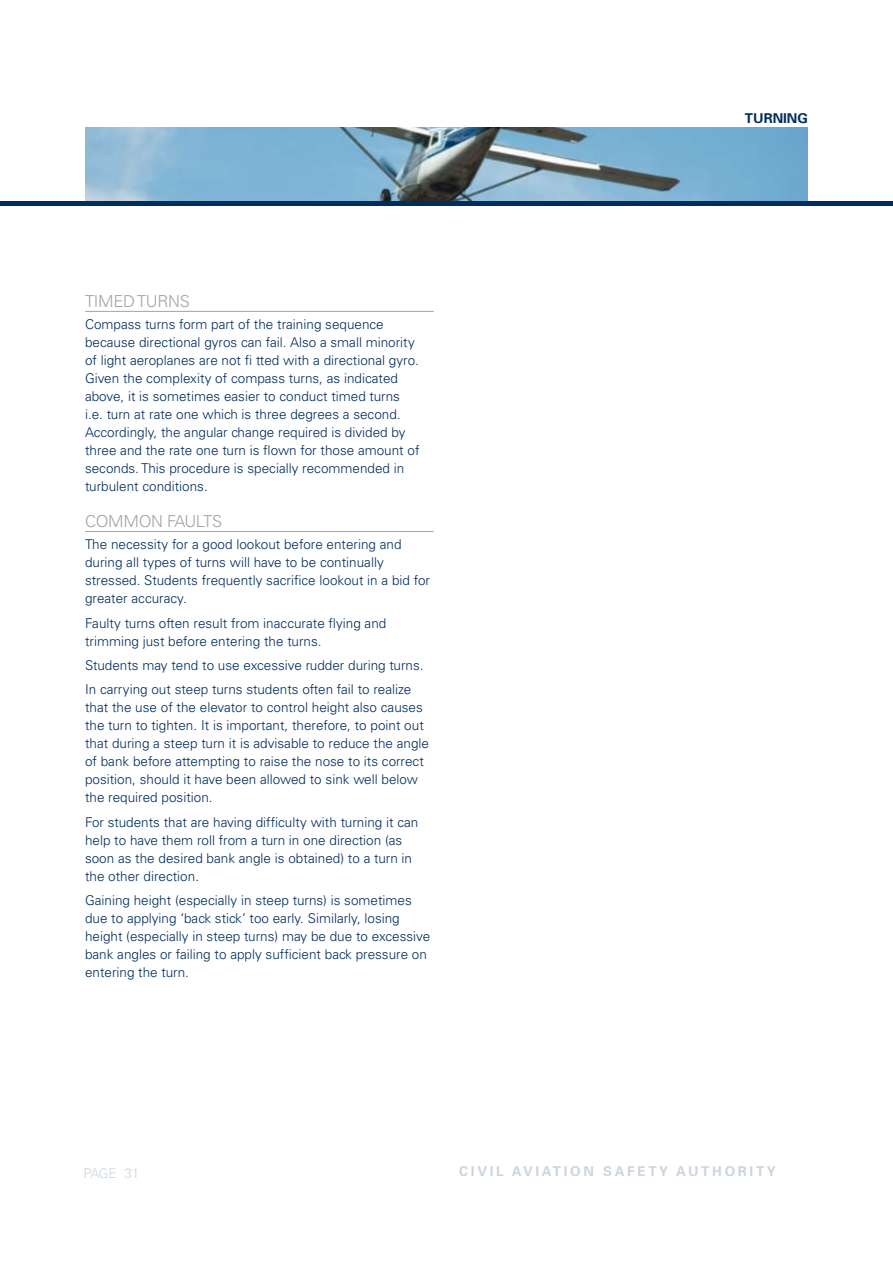
<style>
.page{position:relative;width:893px;height:1263px;background:#fff}
.page>*{position:absolute;margin:0;border:0;box-sizing:border-box;transform-origin:0 0}
.t1{font:300 16.5px "Univers";letter-spacing:-.02em;color:#9fa59f}
.t2{font:300 13.5px/18px "Univers";color:#002c5e}
.t3{font:700 13.5px "Univers";letter-spacing:.2em;color:#ccd5df}
.t4{font:700 13.5px "Univers";color:#002c5e}
.t5{font:300 13.5px "Univers";letter-spacing:-.03em;color:#ccd5df}
</style>
<div class="page">
<img style="left:85px;top:128px;width:723px;height:73px">
<hr style="left:0;top:202px;width:893px;height:4px;background:#002c5e">
<hr style="left:85px;top:311px;width:349px;height:1px;background:#9fa59f">
<hr style="left:85px;top:531px;width:349px;height:1px;background:#9fa59f">
<p class="t1" style="left:85px;top:291px;width:106px">TIMED TURNS</p>
<p class="t2" style="left:85px;top:315px;width:336px">Compass turns form part of the training sequence because directional gyros can fail. Also a small minority of light aeroplanes are not fi tted with a directional gyro.<br>Given the complexity of compass turns, as indicated above, it is sometimes easier to conduct timed turns i.e. turn at rate one which is three degrees a second.<br>Accordingly, the angular change required is divided by three and the rate one turn is flown for those amount of seconds. This procedure is specially recommended in turbulent conditions.</p>
<p class="t1" style="left:85px;top:511px;width:139px">COMMON FAULTS</p>
<p class="t2" style="left:85px;top:535px;width:346px">The necessity for a good lookout before entering and during all types of turns will have to be continually stressed. Students frequently sacrifice lookout in a bid for greater accuracy.</p>
<p class="t2" style="left:85px;top:613px;width:303px">Faulty turns often result from inaccurate flying and trimming just before entering the turns.</p>
<p class="t2" style="left:85px;top:652px;width:340px;line-height:24.5px">Students may tend to use excessive rudder during turns.<br>In carrying out steep turns students often fail to realize</p>
<p class="t2" style="left:85px;top:698px;width:346px">that the use of the elevator to control height also causes the turn to tighten. It is important, therefore, to point out that during a steep turn it is advisable to reduce the angle of bank before attempting to raise the nose to its correct position, should it have been allowed to sink well below the required position.</p>
<p class="t2" style="left:85px;top:812px;width:335px">For students that are having difficulty with turning it can help to have them roll from a turn in one direction (as soon as the desired bank angle is obtained) to a turn in the other direction.</p>
<p class="t2" style="left:85px;top:891px;width:347px">Gaining height (especially in steep turns) is sometimes due to applying ‘back stick’ too early. Similarly, losing height (especially in steep turns) may be due to excessive bank angles or failing to apply sufficient back pressure on entering the turn.</p>
<p class="t4" style="left:745px;top:110px;width:10px">TURNIN</p>
<p class="t4" style="left:797px;top:110px;width:12px">G</p>
<p class="t5" style="left:83px;top:1165px;width:58px">PAGE 31</p>
<p class="t3" style="left:459px;top:1162px;width:318px">CIVIL AVIATION SA FETY AUTHORITY</p>
</div>
